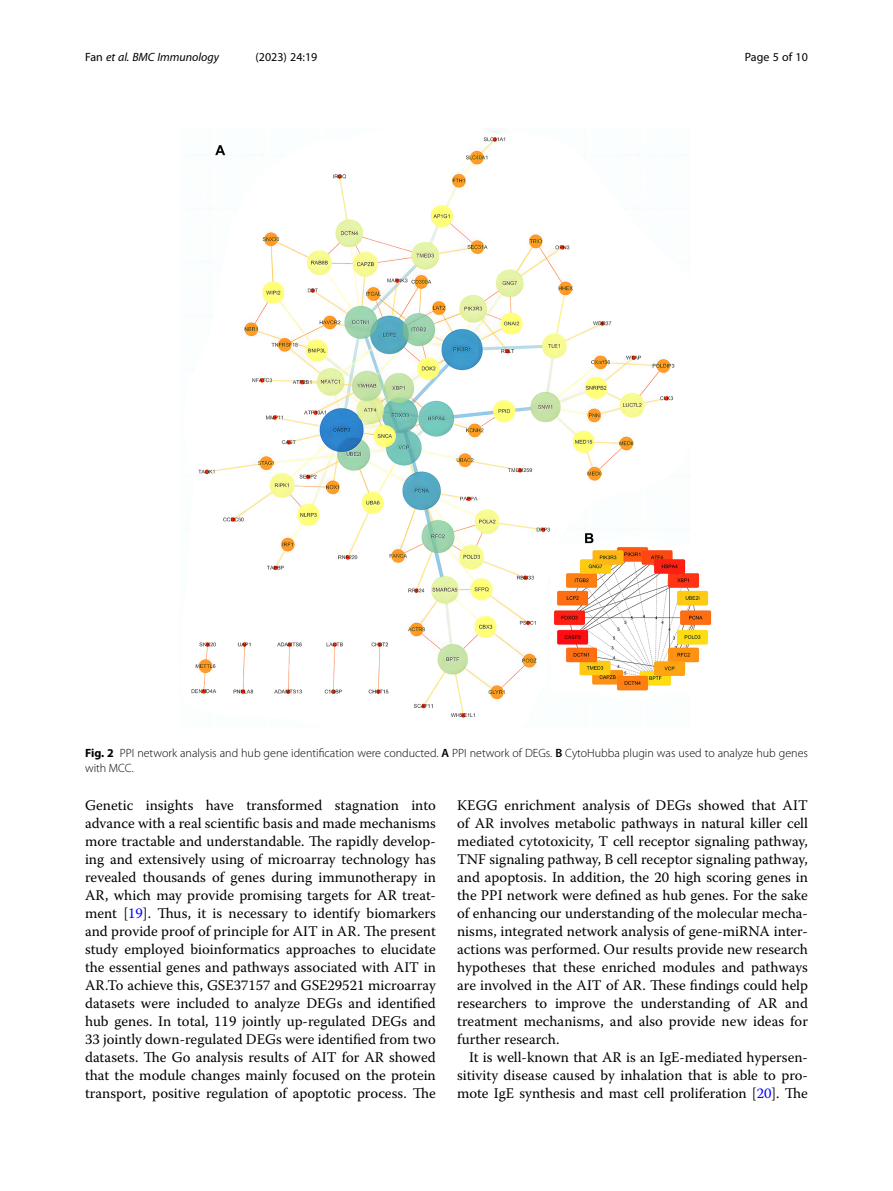
<style>
.page{position:relative;width:893px;height:1191px;background:#fff}
.page>*{position:absolute;margin:0;border:0;box-sizing:border-box;transform-origin:0 0}
.Body_Text{font:14.7px/18px "Warnock Pro";color:#000;text-align:justify}
.Body_Text_Indent{font:14.7px/18px "Warnock Pro";color:#000;text-align:justify}
.Figure_Caption{font:300 12px/15px "Myriad Pro";color:#000}
.t1{font:italic 12px "Myriad Pro";color:#000}
.t2{font:12px "Myriad Pro";color:#000}
.s1{font-style:normal}
.s2{font-weight:700}
.s3{font-weight:600}
.s4{color:#00f}
</style>
<div class="page">
<img style="left:191px;top:131px;width:521px;height:587px">
<p class="t1" style="left:85px;top:50px;width:136px"><span class="s1">Fan</span> et al. BMC Immunology</p>
<p class="t2" style="left:256px;top:50px;width:63px">(2023) 24:19</p>
<p class="t2" style="left:745px;top:50px;width:65px">Page 5 of 10</p>
<p class="Figure_Caption" style="left:85px;top:745px;width:724px"><span class="s2">Fig. 2</span> PPI network analysis and hub gene identification were conducted. <span class="s3">A</span> PPI network of DEGs. <span class="s3">B</span> CytoHubba plugin was used to analyze hub genes with MCC.</p>
<p class="Body_Text" style="left:85px;top:796px;width:352px">Genetic insights have transformed stagnation into advance with a real scientific basis and made mechanisms more tractable and understandable. The rapidly develop&shy;ing and extensively using of microarray technology has revealed thousands of genes during immunotherapy in AR, which may provide promising targets for AR treat&shy;ment [<span class="s4">19</span>]. Thus, it is necessary to identify biomarkers and provide proof of principle for AIT in AR. The present study employed bioinformatics approaches to elucidate the essential genes and pathways associated with AIT in AR.To achieve this, GSE37157 and GSE29521 microarray datasets were included to analyze DEGs and identified hub genes. In total, 119 jointly up-regulated DEGs and 33 jointly down-regulated DEGs were identified from two datasets. The Go analysis results of AIT for AR showed that the module changes mainly focused on the protein transport, positive regulation of apoptotic process. The</p>
<p class="Body_Text" style="left:457px;top:796px;width:352px">KEGG enrichment analysis of DEGs showed that AIT of AR involves metabolic pathways in natural killer cell mediated cytotoxicity, T cell receptor signaling pathway, TNF signaling pathway, B cell receptor signaling pathway, and apoptosis. In addition, the 20 high scoring genes in the PPI network were defined as hub genes. For the sake of enhancing our understanding of the molecular mecha&shy;nisms, integrated network analysis of gene-miRNA inter&shy;actions was performed. Our results provide new research hypotheses that these enriched modules and pathways are involved in the AIT of AR. These findings could help researchers to improve the understanding of AR and treatment mechanisms, and also provide new ideas for further research.</p>
<p class="Body_Text_Indent" style="left:457px;top:1048px;width:352px;text-indent:12px">It is well-known that AR is an IgE-mediated hypersen&shy;sitivity disease caused by inhalation that is able to pro&shy;mote IgE synthesis and mast cell proliferation [<span class="s4">20</span>]. The</p>
</div>
